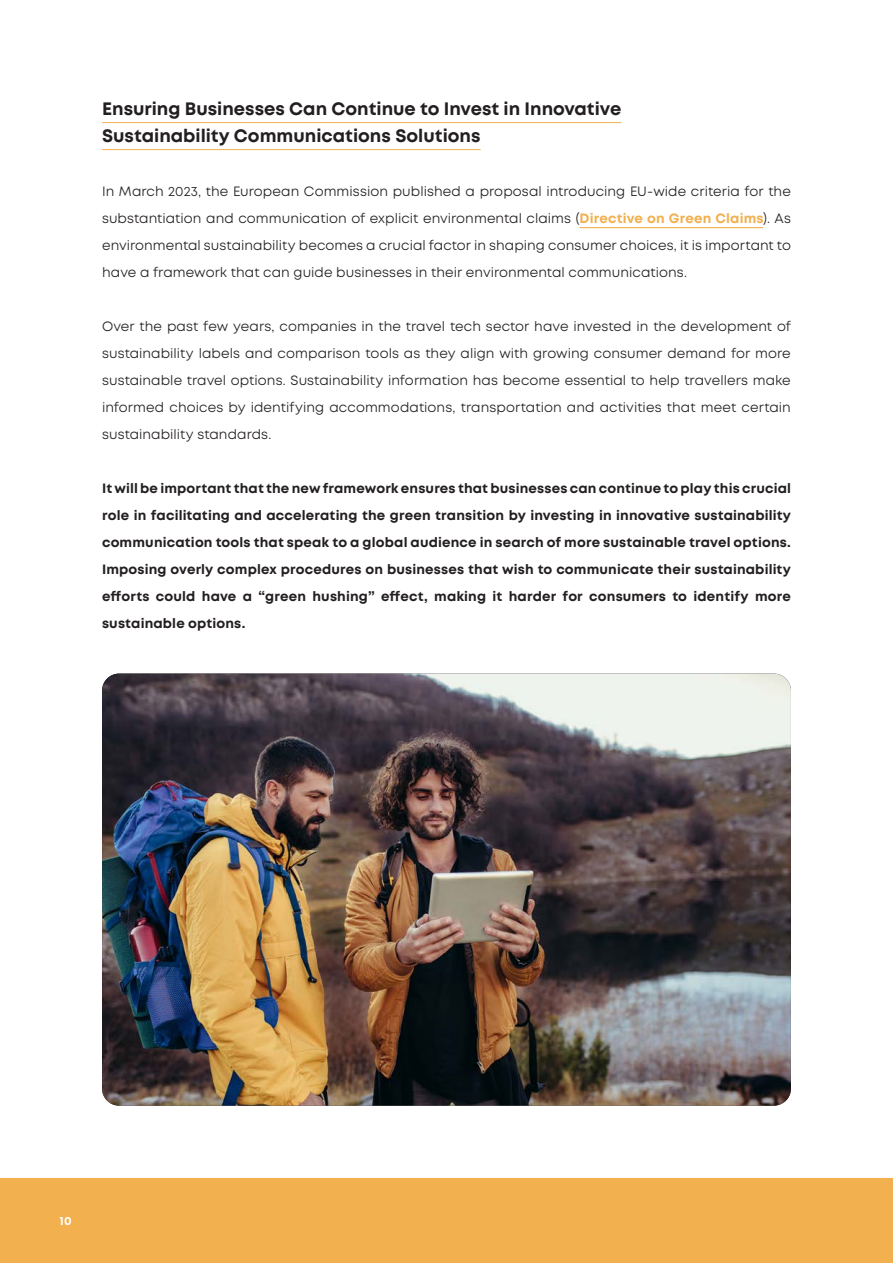
<style>
.page{position:relative;width:893px;height:1263px;background:#fff}
.page>*{position:absolute;margin:0;border:0;box-sizing:border-box;transform-origin:0 0}
.t1{font:700 18px/27px "Mont";color:#231f20}
.t2{font:13.5px/27px "Mont";letter-spacing:.005em;color:#231f20;text-align:justify}
.t3{font:700 13.5px/27px "Mont";letter-spacing:.01em;color:#231f20;text-align:justify}
.t4{font:700 12px "Mont";color:#fff}
.s1{font-weight:700;color:#f2b04f}
</style>
<div class="page">
<div style="left:0;top:1178px;width:893px;height:85px;background:#f2b04f"></div>
<hr style="left:102px;top:122px;width:519px;height:1px;background:#f2b04f">
<hr style="left:102px;top:149px;width:379px;height:1px;background:#f2b04f">
<hr style="left:580px;top:227px;width:183px;height:1px;background:#f2b04f">
<img style="left:102px;top:673px;width:689px;height:433px">
<p class="t1" style="left:102px;top:95px;width:521px">Ensuring Businesses Can Continue to Invest in Innovative<br>Sustainability Communications Solutions</p>
<p class="t2" style="left:102px;top:178px;width:690px">In March 2023, the European Commission published a proposal introducing EU-wide criteria for the substantiation and communication of explicit environmental claims (<span class="s1">Directive on Green Claims</span>). As environmental sustainability becomes a crucial factor in shaping consumer choices, it is important to have a framework that can guide businesses in their environmental communications.</p>
<p class="t2" style="left:102px;top:313px;width:690px">Over the past few years, companies in the travel tech sector have invested in the development of sustainability labels and comparison tools as they align with growing consumer demand for more sustainable travel options. Sustainability information has become essential to help travellers make informed choices by identifying accommodations, transportation and activities that meet certain sustainability standards.</p>
<p class="t3" style="left:102px;top:475px;width:690px">It will be important that the new framework ensures that businesses can continue to play this crucial role in facilitating and accelerating the green transition by investing in innovative sustainability communication tools that speak to a global audience in search of more sustainable travel options.<br>Imposing overly complex procedures on businesses that wish to communicate their sustainability efforts could have a “green hushing” effect, making it harder for consumers to identify more sustainable options.</p>
<p class="t4" style="left:60px;top:1213px;width:14px">10</p>
</div>
